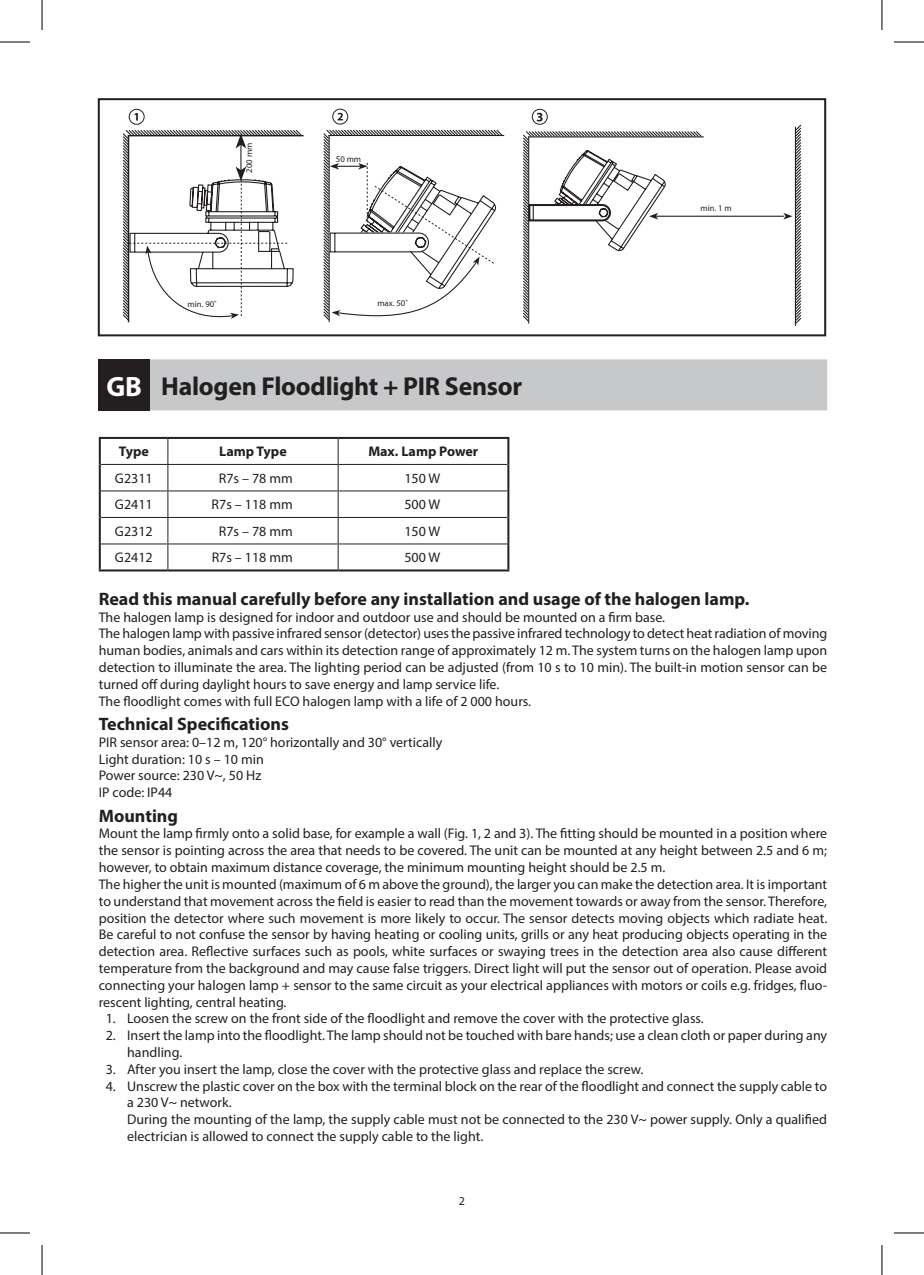
<style>
.page{position:relative;width:924px;height:1275px;background:#fff}
.page>*{position:absolute;margin:0;border:0;box-sizing:border-box;transform-origin:0 0}
.t1{font:700 26px "Myriad Pro";letter-spacing:-.01em;color:#231f20}
.t2{font:700 18px "Myriad Pro";color:#231f20}
.t3{font:14px/16.8px "Myriad Pro";color:#231f20}
.t4{font:700 14px "Myriad Pro";color:#231f20}
.t5{font:12px "Myriad Pro";color:#231f20}
.t6{font:8.6px "Myriad Pro";color:#231f20}
.s1{font-size:28px;color:#fff}
</style>
<div class="page">
<hr style="left:128px;top:135px;width:175px;height:1px;background:#231f20">
<svg style="left:121px;top:130px;width:181px;height:207px"></svg>
<svg style="left:134px;top:113px;width:4px;height:8px"></svg>
<div style="left:129px;top:109px;width:16px;height:16px;border:1px solid #231f20;border-radius:50%"></div>
<hr style="left:527px;top:136px;width:176px;height:1px;background:#231f20">
<hr style="left:794px;top:127px;width:1px;height:199px;background:#231f20">
<hr style="left:528px;top:137px;width:1px;height:186px;background:#231f20">
<hr style="left:654px;top:216px;width:129px;height:1px;background:#231f20">
<svg style="left:783px;top:124px;width:19px;height:201px"></svg>
<svg style="left:523px;top:131px;width:179px;height:191px"></svg>
<div style="left:531px;top:109px;width:16px;height:16px;border:1px solid #231f20;border-radius:50%"></div>
<svg style="left:536px;top:113px;width:6px;height:8px"></svg>
<hr style="left:328px;top:135px;width:176px;height:1px;background:#231f20">
<svg style="left:337px;top:113px;width:6px;height:7px"></svg>
<div style="left:332px;top:109px;width:16px;height:16px;border:1px solid #231f20;border-radius:50%"></div>
<svg style="left:323px;top:129px;width:180px;height:194px"></svg>
<div style="left:98px;top:98px;width:727px;height:238px;border:2px solid #231f20"></div>
<div style="left:99px;top:359px;width:727px;height:51px;background:#c7c8ca"></div>
<div style="left:99px;top:359px;width:51px;height:52px;background:#231f20"></div>
<hr style="left:99px;top:437px;width:69px;height:2px;background:#231f20">
<hr style="left:99px;top:439px;width:2px;height:25px;background:#231f20">
<hr style="left:168px;top:437px;width:170px;height:2px;background:#231f20">
<hr style="left:338px;top:437px;width:171px;height:2px;background:#231f20">
<hr style="left:507px;top:439px;width:2px;height:25px;background:#231f20">
<hr style="left:99px;top:464px;width:2px;height:27px;background:#231f20">
<hr style="left:507px;top:464px;width:2px;height:27px;background:#231f20">
<hr style="left:99px;top:491px;width:2px;height:26px;background:#231f20">
<hr style="left:507px;top:491px;width:2px;height:26px;background:#231f20">
<hr style="left:99px;top:517px;width:2px;height:27px;background:#231f20">
<hr style="left:507px;top:517px;width:2px;height:27px;background:#231f20">
<hr style="left:99px;top:544px;width:2px;height:25px;background:#231f20">
<hr style="left:507px;top:544px;width:2px;height:25px;background:#231f20">
<hr style="left:99px;top:569px;width:69px;height:2px;background:#231f20">
<hr style="left:168px;top:569px;width:170px;height:2px;background:#231f20">
<hr style="left:338px;top:569px;width:171px;height:2px;background:#231f20">
<hr style="left:101px;top:464px;width:67px;height:1px;background:#231f20">
<hr style="left:168px;top:464px;width:170px;height:1px;background:#231f20">
<hr style="left:338px;top:464px;width:169px;height:1px;background:#231f20">
<hr style="left:101px;top:490px;width:67px;height:1px;background:#231f20">
<hr style="left:168px;top:490px;width:170px;height:1px;background:#231f20">
<hr style="left:338px;top:490px;width:169px;height:1px;background:#231f20">
<hr style="left:101px;top:517px;width:67px;height:1px;background:#231f20">
<hr style="left:168px;top:517px;width:170px;height:1px;background:#231f20">
<hr style="left:338px;top:517px;width:169px;height:1px;background:#231f20">
<hr style="left:101px;top:543px;width:67px;height:1px;background:#231f20">
<hr style="left:168px;top:543px;width:170px;height:1px;background:#231f20">
<svg style="left:167px;top:439px;width:1px;height:130px"></svg>
<hr style="left:338px;top:543px;width:169px;height:1px;background:#231f20">
<svg style="left:337px;top:439px;width:1px;height:130px"></svg>
<hr style="left:0;top:42px;width:30px;height:1px;background:#000">
<hr style="left:893px;top:42px;width:30px;height:1px;background:#000">
<hr style="left:0;top:1232px;width:30px;height:1px;background:#000">
<hr style="left:893px;top:1232px;width:30px;height:1px;background:#000">
<hr style="left:42px;top:0;width:1px;height:30px;background:#000">
<hr style="left:42px;top:1245px;width:1px;height:30px;background:#000">
<hr style="left:881px;top:0;width:1px;height:30px;background:#000">
<hr style="left:881px;top:1245px;width:1px;height:30px;background:#000">
<p class="t6" style="left:244px;top:173px;width:31px;rotate:-90deg">200 mm</p>
<p class="t6" style="left:187px;top:298px;width:31px">min. 90˚</p>
<p class="t6" style="left:336px;top:154px;width:27px">50 mm</p>
<p class="t6" style="left:377px;top:298px;width:32px">max. 50˚</p>
<h1 class="t1" style="left:107px;top:369px;width:417px"><span class="s1">GB</span> Halogen Floodlight + PIR Sensor</h1>
<p class="t6" style="left:700px;top:202px;width:33px">min. 1 m</p>
<p class="t4" style="left:119px;top:442px;width:32px">Type</p>
<p class="t4" style="left:219px;top:442px;width:69px">Lamp Type</p>
<p class="t4" style="left:368px;top:442px;width:111px">Max. Lamp Power</p>
<p class="t3" style="left:115px;top:469px;width:39px">G2311</p>
<p class="t3" style="left:219px;top:469px;width:75px">R7s – 78 mm</p>
<p class="t3" style="left:404px;top:469px;width:37px">150 W</p>
<p class="t3" style="left:115px;top:496px;width:39px">G2411</p>
<p class="t3" style="left:211px;top:496px;width:83px">R7s – 118 mm</p>
<p class="t3" style="left:404px;top:496px;width:37px">500 W</p>
<p class="t3" style="left:115px;top:522px;width:39px">G2312</p>
<p class="t3" style="left:219px;top:522px;width:75px">R7s – 78 mm</p>
<p class="t3" style="left:404px;top:522px;width:37px">150 W</p>
<p class="t3" style="left:115px;top:549px;width:39px">G2412</p>
<p class="t3" style="left:211px;top:549px;width:83px">R7s – 118 mm</p>
<p class="t3" style="left:404px;top:549px;width:37px">500 W</p>
<p class="t2" style="left:99px;top:587px;width:651px">Read this manual carefully before any installation and usage of the halogen lamp.</p>
<p class="t3" style="left:99px;top:608px;width:729px">The halogen lamp is designed for indoor and outdoor use and should be mounted on a firm base.<br>The halogen lamp with passive infrared sensor (detector) uses the passive infrared technology to detect heat radiation of moving human bodies, animals and cars within its detection range of approximately 12 m. The system turns on the halogen lamp upon detection to illuminate the area. The lighting period can be adjusted (from 10 s to 10 min). The built-in motion sensor can be turned off during daylight hours to save energy and lamp service life.<br>The floodlight comes with full ECO halogen lamp with a life of 2 000 hours.</p>
<p class="t2" style="left:99px;top:712px;width:191px">Technical Specifications</p>
<p class="t3" style="left:99px;top:733px;width:345px">PIR sensor area: 0–12 m, 120° horizontally and 30° vertically<br>Light duration: 10 s – 10 min<br>Power source: 230 V~, 50 Hz<br>IP code: IP44</p>
<p class="t2" style="left:99px;top:804px;width:81px">Mounting</p>
<p class="t3" style="left:99px;top:825px;width:729px">Mount the lamp firmly onto a solid base, for example a wall (Fig. 1, 2 and 3). The fitting should be mounted in a position where the sensor is pointing across the area that needs to be covered. The unit can be mounted at any height between 2.5 and 6 m; however, to obtain maximum distance coverage, the minimum mounting height should be 2.5 m.<br>The higher the unit is mounted (maximum of 6 m above the ground), the larger you can make the detection area. It is important to understand that movement across the field is easier to read than the movement towards or away from the sensor. Therefore, position the detector where such movement is more likely to occur. The sensor detects moving objects which radiate heat.<br>Be careful to not confuse the sensor by having heating or cooling units, grills or any heat producing objects operating in the detection area. Reflective surfaces such as pools, white surfaces or swaying trees in the detection area also cause different temperature from the background and may cause false triggers. Direct light will put the sensor out of operation. Please avoid connecting your halogen lamp + sensor to the same circuit as your electrical appliances with motors or coils e.g. fridges, fluo&shy;rescent lighting, central heating.</p>
<p class="t3" style="left:106px;top:1010px;width:599px">1. Loosen the screw on the front side of the floodlight and remove the cover with the protective glass.</p>
<p class="t3" style="left:127px;top:1026px;width:701px;text-indent:-21px">2. Insert the lamp into the floodlight. The lamp should not be touched with bare hands; use a clean cloth or paper during any handling.</p>
<p class="t3" style="left:106px;top:1060px;width:539px">3. After you insert the lamp, close the cover with the protective glass and replace the screw.</p>
<p class="t3" style="left:127px;top:1077px;width:701px;text-indent:-21px">4. Unscrew the plastic cover on the box with the terminal block on the rear of the floodlight and connect the supply cable to a 230 V~ network.<br>During the mounting of the lamp, the supply cable must not be connected to the 230 V~ power supply. Only a qualified electrician is allowed to connect the supply cable to the light.</p>
<p class="t5" style="left:458px;top:1193px;width:8px">2</p>
</div>
